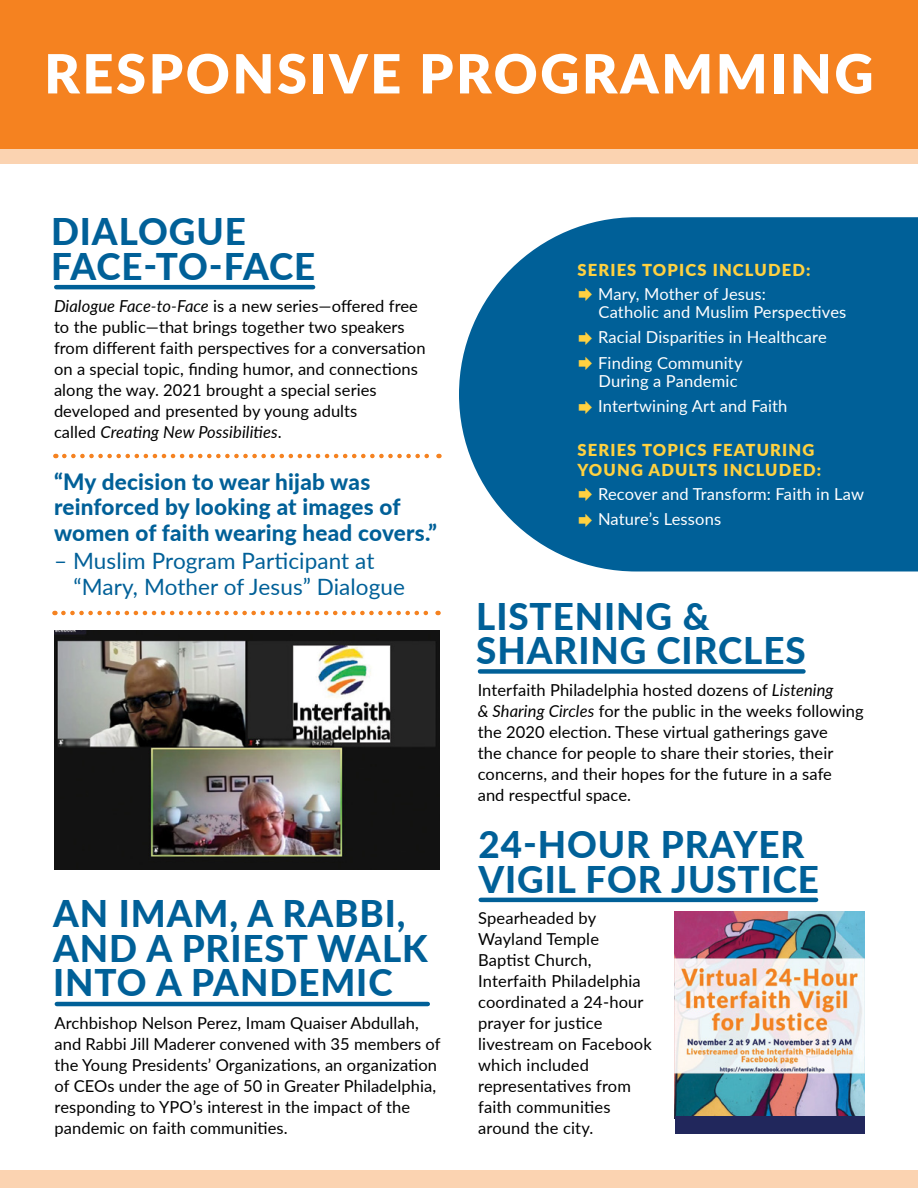
<style>
.page{position:relative;width:918px;height:1188px;background:#fff}
.page>*{position:absolute;margin:0;border:0;box-sizing:border-box;transform-origin:0 0}
.t1{font:900 54px "Lato";letter-spacing:.05em;color:#fff}
.t2{font:800 36.75px/34.5px "Lato";letter-spacing:.025em;color:#006098}
.t3{font:800 22.5px/25.5px "Lato";letter-spacing:.01em;color:#006098}
.t4{font:22.5px "Lato";letter-spacing:.005em;color:#006098}
.t5{font:16.5px/21px "Lato";letter-spacing:.005em;color:#000}
.t6{font:16.5px "Lato";letter-spacing:.01em;color:#fff}
.t7{font:900 16.5px/24px "Lato";letter-spacing:.07em;color:#ffd140}
.s1{font-style:italic}
.s2{font-weight:400;color:#fff}
</style>
<div class="page">
<div style="left:0;top:1170px;width:918px;height:18px;background:#fbd3b1"></div>
<svg style="left:459px;top:217px;width:459px;height:355px;background:#156da0"></svg>
<div style="left:0;top:148px;width:918px;height:16px;background:#fbd3b1"></div>
<div style="left:0;top:0;width:918px;height:148px;background:#f58220"></div>
<hr style="left:56px;top:285px;width:257px;height:4px;background:#006098">
<div style="left:480px;top:669px;width:323px;height:5px;background:#006098"></div>
<hr style="left:57px;top:1002px;width:371px;height:4px;background:#006098">
<img style="left:54px;top:630px;width:386px;height:239px">
<hr style="left:481px;top:898px;width:335px;height:4px;background:#006098">
<img style="left:675px;top:911px;width:189px;height:205px">
<div style="left:675px;top:1116px;width:189px;height:18px;background:#21275c"></div>
<svg style="left:64px;top:454px;width:375px;height:4px"></svg>
<svg style="left:63px;top:611px;width:376px;height:4px"></svg>
<svg style="left:579px;top:288px;width:13px;height:13px"></svg>
<svg style="left:579px;top:332px;width:13px;height:13px"></svg>
<svg style="left:579px;top:357px;width:13px;height:13px"></svg>
<svg style="left:579px;top:401px;width:13px;height:13px"></svg>
<svg style="left:579px;top:488px;width:13px;height:13px"></svg>
<svg style="left:579px;top:513px;width:13px;height:14px"></svg>
<p class="t1" style="left:44px;top:33px;width:831px">RESPONSIVE PROGRAMMING</p>
<p class="t2" style="left:51px;top:213px;width:266px">DIALOGUE<br>FACE-TO-FACE</p>
<p class="t5" style="left:54px;top:294px;width:373px"><span class="s1">Dialogue Face-to-Face</span> is a new series—offered free to the public—that brings together two speakers from different faith perspectives for a conversation on a special topic, finding humor, and connections along the way. 2021 brought a special series developed and presented by young adults<br>called <span class="s1">Creating New Possibilities</span>.</p>
<p class="t3" style="left:54px;top:468px;width:384px">“My decision to wear hijab was reinforced by looking at images of women of faith wearing head covers.”</p>
<p class="t4" style="left:54px;top:545px;width:322px">– Muslim Program Participant at</p>
<p class="t4" style="left:74px;top:571px;width:333px">“Mary, Mother of Jesus” Dialogue</p>
<p class="t2" style="left:53px;top:895px;width:376px">AN IMAM, A RABBI,<br>AND A PRIEST WALK<br>INTO A PANDEMIC</p>
<p class="t5" style="left:55px;top:1011px;width:388px">Archbishop Nelson Perez, Imam Quaiser Abdullah, and Rabbi Jill Maderer convened with 35 members of the Young Presidents’ Organizations, an organization</p>
<p class="t5" style="left:55px;top:1074px;width:383px">of CEOs under the age of 50 in Greater Philadelphia, responding to YPO’s interest in the impact of the pandemic on faith communities.</p>
<p class="t7" style="left:598px;top:257px;width:214px;text-indent:-21px">SERIES TOPICS INCLUDED:<br><span class="s2">Mary, Mother of Jesus:</span></p>
<p class="t6" style="left:598px;top:300px;width:249px">Catholic and Muslim Perspectives</p>
<p class="t6" style="left:598px;top:325px;width:230px">Racial Disparities in Healthcare</p>
<p class="t6" style="left:598px;top:351px;width:146px">Finding Community</p>
<p class="t6" style="left:598px;top:369px;width:141px">During a Pandemic</p>
<p class="t6" style="left:598px;top:394px;width:191px">Intertwining Art and Faith</p>
<p class="t7" style="left:578px;top:440px;width:245px;line-height:19.5px">SERIES TOPICS FEATURING<br>YOUNG ADULTS INCLUDED:</p>
<p class="t6" style="left:598px;top:482px;width:267px">Recover and Transform: Faith in Law</p>
<p class="t6" style="left:598px;top:507px;width:125px">Nature’s Lessons</p>
<p class="t2" style="left:476px;top:597px;width:331px">LISTENING &amp;<br>SHARING CIRCLES</p>
<p class="t5" style="left:478px;top:679px;width:388px">Interfaith Philadelphia hosted dozens of <span class="s1">Listening<br>&amp; Sharing Circles</span> for the public in the weeks following the 2020 election. These virtual gatherings gave<br>the chance for people to share their stories, their concerns, and their hopes for the future in a safe<br>and respectful space.</p>
<p class="t2" style="left:478px;top:826px;width:342px">24-HOUR PRAYER<br>VIGIL FOR JUSTICE</p>
<p class="t5" style="left:478px;top:907px;width:175px">Spearheaded by<br>Wayland Temple<br>Baptist Church,<br>Interfaith Philadelphia coordinated a 24-hour prayer for justice livestream on Facebook which included representatives from faith communities around the city.</p>
</div>
